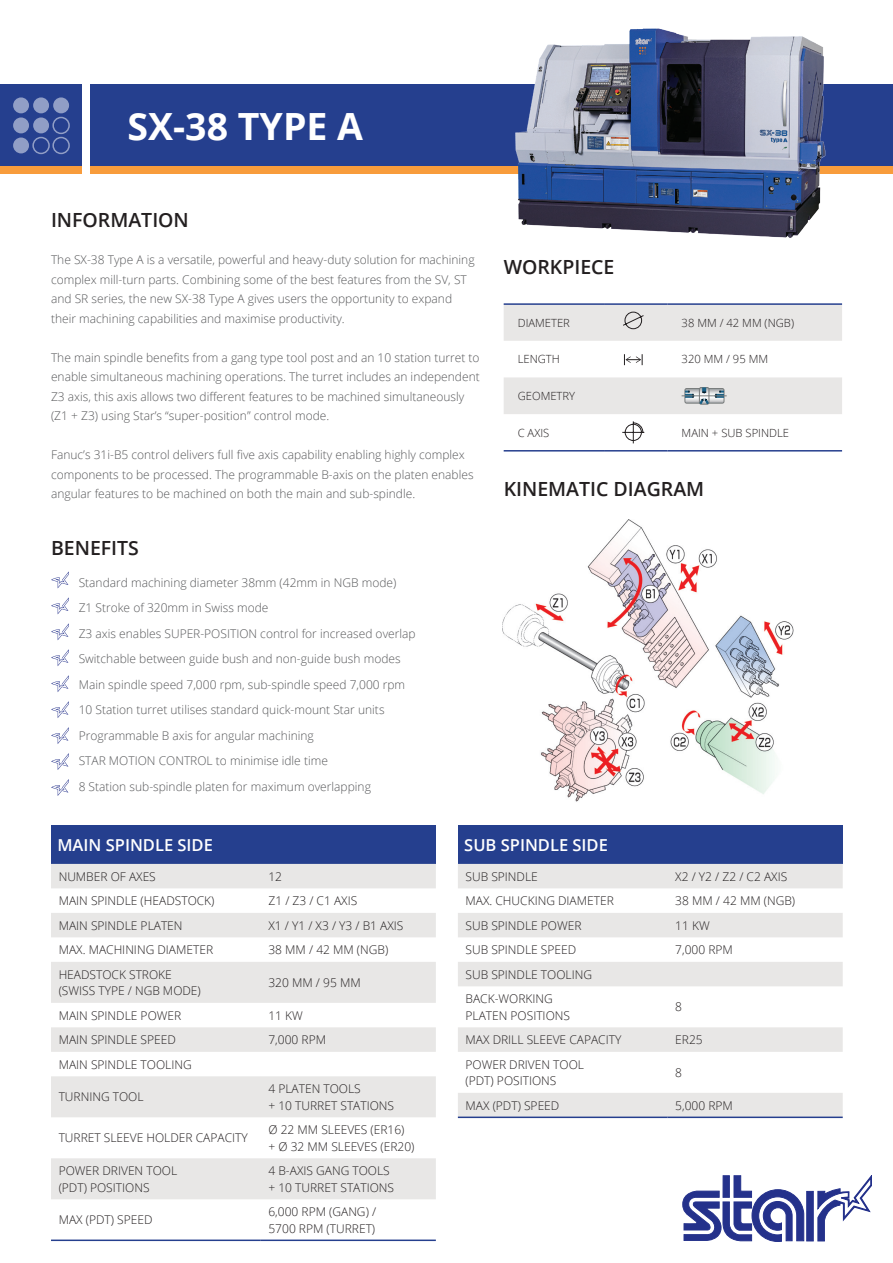
<style>
.page{position:relative;width:893px;height:1263px;background:#fff}
.page>*{position:absolute;margin:0;border:0;box-sizing:border-box;transform-origin:0 0}
.t1{font:700 37.5px "Open Sans";color:#fff}
.t2{font:600 19.5px "Open Sans";color:#231f20}
.t3{font:600 16.5px "Open Sans";color:#fff}
.t4{font:300 12px/19.5px "Open Sans";color:#57585a}
.t5{font:300 12px/16.5px "Open Sans";color:#231f20}
.t6{font:300 11.25px "Open Sans";color:#231f20}
</style>
<div class="page">
<svg style="left:683px;top:1175px;width:189px;height:67px"></svg>
<div style="left:0;top:85px;width:82px;height:81px;background:#253f8e"></div>
<div style="left:91px;top:85px;width:802px;height:81px;background:#253f8e"></div>
<div style="left:0;top:166px;width:82px;height:8px;background:#f89c3c"></div>
<div style="left:91px;top:166px;width:802px;height:8px;background:#f89c3c"></div>
<svg style="left:13px;top:97px;width:16px;height:16px"></svg>
<svg style="left:33px;top:97px;width:16px;height:16px"></svg>
<svg style="left:53px;top:97px;width:16px;height:16px"></svg>
<svg style="left:13px;top:117px;width:16px;height:16px"></svg>
<svg style="left:33px;top:117px;width:16px;height:16px"></svg>
<div style="left:52px;top:117px;width:18px;height:17px;border:2px solid #fff;border-radius:50%"></div>
<div style="left:13px;top:138px;width:16px;height:15px;background:#919ec6;border-radius:50%"></div>
<div style="left:32px;top:137px;width:18px;height:17px;border:2px solid #fff;border-radius:50%"></div>
<div style="left:52px;top:137px;width:18px;height:17px;border:2px solid #fff;border-radius:50%"></div>
<hr style="left:504px;top:303px;width:100px;height:2px;background:#253f8e">
<hr style="left:604px;top:303px;width:64px;height:2px;background:#253f8e">
<hr style="left:668px;top:303px;width:174px;height:2px;background:#253f8e">
<hr style="left:504px;top:450px;width:100px;height:1px;background:#253f8e">
<hr style="left:604px;top:450px;width:64px;height:1px;background:#253f8e">
<hr style="left:668px;top:450px;width:174px;height:1px;background:#253f8e">
<svg style="left:622px;top:421px;width:22px;height:22px"></svg>
<svg style="left:504px;top:304px;width:338px;height:110px"></svg>
<svg style="left:51px;top:571px;width:18px;height:17px"></svg>
<svg style="left:51px;top:597px;width:18px;height:17px"></svg>
<svg style="left:51px;top:623px;width:18px;height:17px"></svg>
<svg style="left:51px;top:649px;width:18px;height:17px"></svg>
<svg style="left:51px;top:675px;width:18px;height:17px"></svg>
<svg style="left:51px;top:701px;width:18px;height:17px"></svg>
<svg style="left:51px;top:727px;width:18px;height:17px"></svg>
<svg style="left:51px;top:753px;width:18px;height:17px"></svg>
<img style="left:502px;top:520px;width:292px;height:282px">
<div style="left:51px;top:825px;width:385px;height:39px;background:#253f8e"></div>
<svg style="left:51px;top:864px;width:385px;height:335px;fill:#e8e7e6"></svg>
<hr style="left:51px;top:1239px;width:210px;height:2px;background:#253f8e">
<hr style="left:261px;top:1239px;width:175px;height:2px;background:#253f8e">
<div style="left:458px;top:825px;width:385px;height:39px;background:#253f8e"></div>
<svg style="left:458px;top:864px;width:385px;height:188px;fill:#e8e7e6"></svg>
<div style="left:458px;top:1093px;width:385px;height:23px;background:#e8e7e6"></div>
<hr style="left:458px;top:1116px;width:210px;height:2px;background:#253f8e">
<hr style="left:668px;top:1116px;width:175px;height:2px;background:#253f8e">
<svg style="left:51px;top:779px;width:18px;height:17px"></svg>
<img style="left:472px;top:28px;width:397px;height:210px">
<h1 class="t1" style="left:128px;top:100px;width:237px">SX-38 TYPE A</h1>
<h2 class="t2" style="left:51px;top:206px;width:139px">INFORMATION</h2>
<p class="t4" style="left:51px;top:250px;width:425px">The SX-38 Type A is a versatile, powerful and heavy-duty solution for machining complex mill-turn parts. Combining some of the best features from the SV, ST and SR series, the new SX-38 Type A gives users the opportunity to expand their machining capabilities and maximise productivity.</p>
<p class="t4" style="left:51px;top:347px;width:430px">The main spindle benefits from a gang type tool post and an 10 station turret to enable simultaneous machining operations. The turret includes an independent Z3 axis, this axis allows two different features to be machined simultaneously (Z1 + Z3) using Star’s “super-position” control mode.</p>
<p class="t4" style="left:51px;top:445px;width:424px">Fanuc’s 31i-B5 control delivers full five axis capability enabling highly complex components to be processed. The programmable B-axis on the platen enables angular features to be machined on both the main and sub-spindle.</p>
<h2 class="t2" style="left:51px;top:534px;width:89px">BENEFITS</h2>
<p class="t4" style="left:79px;top:569px;width:338px;line-height:25.5px">Standard machining diameter 38mm (42mm in NGB mode)<br>Z1 Stroke of 320mm in Swiss mode<br>Z3 axis enables SUPER-POSITION control for increased overlap Switchable between guide bush and non-guide bush modes Main spindle speed 7,000 rpm, sub-spindle speed 7,000 rpm 10 Station turret utilises standard quick-mount Star units Programmable B axis for angular machining<br>STAR MOTION CONTROL to minimise idle time<br>8 Station sub-spindle platen for maximum overlapping</p>
<h2 class="t2" style="left:504px;top:253px;width:112px">WORKPIECE</h2>
<p class="t6" style="left:518px;top:315px;width:54px">DIAMETER</p>
<p class="t6" style="left:682px;top:315px;width:114px">38 MM / 42 MM (NGB)</p>
<p class="t6" style="left:518px;top:352px;width:44px">LENGTH</p>
<p class="t6" style="left:682px;top:352px;width:88px">320 MM / 95 MM</p>
<p class="t6" style="left:518px;top:388px;width:59px">GEOMETRY</p>
<p class="t6" style="left:518px;top:425px;width:33px">C AXIS</p>
<p class="t6" style="left:682px;top:425px;width:109px">MAIN + SUB SPINDLE</p>
<h2 class="t2" style="left:504px;top:476px;width:202px">KINEMATIC DIAGRAM</h2>
<h3 class="t3" style="left:57px;top:833px;width:157px">MAIN SPINDLE SIDE</h3>
<p class="t5" style="left:59px;top:868px;width:99px">NUMBER OF AXES</p>
<p class="t5" style="left:268px;top:868px;width:15px">12</p>
<p class="t5" style="left:59px;top:892px;width:157px">MAIN SPINDLE (HEADSTOCK)</p>
<p class="t5" style="left:268px;top:892px;width:90px">Z1 / Z3 / C1 AXIS</p>
<p class="t5" style="left:59px;top:917px;width:125px">MAIN SPINDLE PLATEN</p>
<p class="t5" style="left:268px;top:917px;width:137px">X1 / Y1 / X3 / Y3 / B1 AXIS</p>
<p class="t5" style="left:59px;top:941px;width:156px">MAX. MACHINING DIAMETER</p>
<p class="t5" style="left:268px;top:941px;width:121px">38 MM / 42 MM (NGB)</p>
<p class="t5" style="left:59px;top:966px;width:144px">HEADSTOCK STROKE (SWISS TYPE / NGB MODE)</p>
<p class="t5" style="left:268px;top:974px;width:94px">320 MM / 95 MM</p>
<p class="t5" style="left:59px;top:1007px;width:124px">MAIN SPINDLE POWER</p>
<p class="t5" style="left:268px;top:1007px;width:36px">11 KW</p>
<p class="t5" style="left:59px;top:1031px;width:119px">MAIN SPINDLE SPEED</p>
<p class="t5" style="left:268px;top:1031px;width:59px">7,000 RPM</p>
<p class="t5" style="left:59px;top:1056px;width:135px">MAIN SPINDLE TOOLING</p>
<p class="t5" style="left:59px;top:1088px;width:86px">TURNING TOOL</p>
<p class="t5" style="left:268px;top:1080px;width:127px">4 PLATEN TOOLS<br>+ 10 TURRET STATIONS</p>
<p class="t5" style="left:59px;top:1129px;width:191px">TURRET SLEEVE HOLDER CAPACITY</p>
<p class="t5" style="left:268px;top:1121px;width:148px">Ø 22 MM SLEEVES (ER16)<br>+ Ø 32 MM SLEEVES (ER20)</p>
<p class="t5" style="left:59px;top:1162px;width:120px">POWER DRIVEN TOOL (PDT) POSITIONS</p>
<p class="t5" style="left:268px;top:1162px;width:127px">4 B-AXIS GANG TOOLS + 10 TURRET STATIONS</p>
<p class="t5" style="left:59px;top:1211px;width:95px">MAX (PDT) SPEED</p>
<p class="t5" style="left:268px;top:1203px;width:109px">6,000 RPM (GANG) /<br>5700 RPM (TURRET)</p>
<h3 class="t3" style="left:464px;top:833px;width:145px">SUB SPINDLE SIDE</h3>
<p class="t5" style="left:466px;top:868px;width:74px">SUB SPINDLE</p>
<p class="t5" style="left:675px;top:868px;width:113px">X2 / Y2 / Z2 / C2 AXIS</p>
<p class="t5" style="left:466px;top:892px;width:150px">MAX. CHUCKING DIAMETER</p>
<p class="t5" style="left:675px;top:892px;width:121px">38 MM / 42 MM (NGB)</p>
<p class="t5" style="left:466px;top:917px;width:118px">SUB SPINDLE POWER</p>
<p class="t5" style="left:675px;top:917px;width:36px">11 KW</p>
<p class="t5" style="left:466px;top:941px;width:112px">SUB SPINDLE SPEED</p>
<p class="t5" style="left:675px;top:941px;width:59px">7,000 RPM</p>
<p class="t5" style="left:466px;top:962px;width:128px;line-height:24.5px">SUB SPINDLE TOOLING<br>BACK-WORKING</p>
<p class="t5" style="left:466px;top:1007px;width:106px">PLATEN POSITIONS</p>
<p class="t5" style="left:675px;top:998px;width:8px">8</p>
<p class="t5" style="left:466px;top:1031px;width:157px">MAX DRILL SLEEVE CAPACITY</p>
<p class="t5" style="left:675px;top:1031px;width:29px">ER25</p>
<p class="t5" style="left:466px;top:1056px;width:120px">POWER DRIVEN TOOL (PDT) POSITIONS</p>
<p class="t5" style="left:675px;top:1064px;width:8px">8</p>
<p class="t5" style="left:466px;top:1097px;width:95px">MAX (PDT) SPEED</p>
<p class="t5" style="left:675px;top:1097px;width:59px">5,000 RPM</p>
</div>
